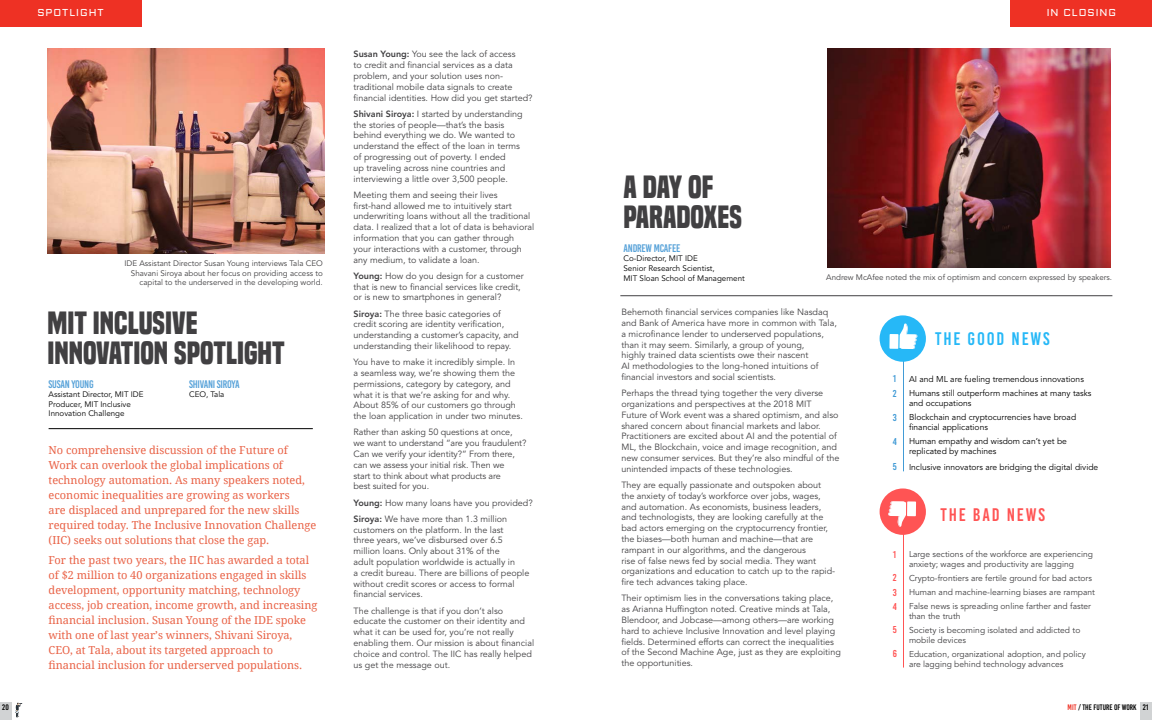
<style>
.page{position:relative;width:1152px;height:720px;background:#fff}
.page>*{position:absolute;margin:0;border:0;box-sizing:border-box;transform-origin:0 0}
.t1{font:700 30px/30px "Built Titling Rg";color:#414042}
.t2{font:18.2px "Base One";letter-spacing:.1em;color:#26b8f7}
.t3{font:18.2px "Base One";letter-spacing:.1em;color:#ff5454}
.t4{font:11px/15px "Droid Serif";color:#e96246}
.t5{font:11px "Base One";letter-spacing:-.02em;color:#59a3d9}
.t6{font:10px "Aldrich";letter-spacing:.1em;color:#fff}
.t7{font:10px/14.4px "Base One";color:#ff5454;text-align:justify}
.t8{font:10px/14.8px "Base One";color:#429bd6}
.t9{font:9px/10.8px "Avenir LT Std";color:#414042}
.t10{font:8.5px/13.8px "Avenir LT Std";color:#414042}
.t11{font:8.5px/13.8px "Avenir LT Std";color:#000}
.t12{font:8px/9.6px "Avenir LT Std";color:#414042;text-align:right}
.t13{font:8px/9.6px "Avenir LT Std";color:#000}
.t14{font:8px "Base One";color:#000}
.s1{font-weight:800}
.s2{color:#ee3124}
</style>
<div class="page">
<hr style="left:903px;top:356px;width:1px;height:115px;background:#429bd6">
<img style="left:48px;top:48px;width:276px;height:206px">
<img style="left:827px;top:48px;width:283px;height:219px">
<div style="left:0;top:0;width:141px;height:27px;background:#ee3124"></div>
<div style="left:1011px;top:0;width:141px;height:27px;background:#ee3124"></div>
<div style="left:879px;top:315px;width:47px;height:47px;background:#26b8f7;border-radius:50%"></div>
<svg style="left:899px;top:323px;width:19px;height:26px"></svg>
<svg style="left:889px;top:333px;width:10px;height:17px"></svg>
<div style="left:889px;top:334px;width:9px;height:15px;background:#fff"></div>
<div style="left:879px;top:488px;width:47px;height:47px;background:#ff5454;border-radius:50%"></div>
<svg style="left:888px;top:501px;width:18px;height:26px"></svg>
<div style="left:907px;top:501px;width:9px;height:15px;background:#fff"></div>
<hr style="left:49px;top:428px;width:264px;height:1px;background:#000">
<div style="left:0;top:702px;width:11px;height:18px;background:#d1d3d4"></div>
<hr style="left:903px;top:531px;width:1px;height:137px;background:#ff5454">
<svg style="left:15px;top:703px;width:8px;height:15px"></svg>
<hr style="left:620px;top:295px;width:492px;height:1px;background:#414042">
<div style="left:1141px;top:702px;width:11px;height:18px;background:#d1d3d4"></div>
<p class="t6" style="left:37px;top:6px;width:68px">SPOTLIGHT</p>
<p class="t14" style="left:2px;top:703px;width:8px">20</p>
<p class="t12" style="left:124px;top:259px;width:200px">IDE Assistant Director Susan Young interviews Tala CEO<br>Shavani Siroya about her focus on providing access to capital to the underserved in the developing world.</p>
<h1 class="t1" style="left:48px;top:308px;width:239px">MIT INCLUSIVE<br>INNOVATION SPOTLIGHT</h1>
<p class="t5" style="left:49px;top:378px;width:47px">SUSAN YOUNG</p>
<p class="t13" style="left:49px;top:390px;width:97px">Assistant Director, MIT IDE<br>Producer, MIT Inclusive<br>Innovation Challenge</p>
<p class="t5" style="left:189px;top:378px;width:52px">SHIVANI SIROYA</p>
<p class="t13" style="left:189px;top:390px;width:37px">CEO, Tala</p>
<p class="t4" style="left:49px;top:442px;width:269px">No comprehensive discussion of the Future of Work can overlook the global implications of technology automation. As many speakers noted, economic inequalities are growing as workers<br>are displaced and unprepared for the new skills required today. The Inclusive Innovation Challenge (IIC) seeks out solutions that close the gap.</p>
<p class="t4" style="left:49px;top:553px;width:270px">For the past two years, the IIC has awarded a total of $2 million to 40 organizations engaged in skills development, opportunity matching, technology access, job creation, income growth, and increasing financial inclusion. Susan Young of the IDE spoke with one of last year’s winners, Shivani Siroya, CEO, at Tala, about its targeted approach to financial inclusion for underserved populations.</p>
<p class="t9" style="left:354px;top:49px;width:181px"><span class="s1">Susan Young:</span> You see the lack of access<br>to credit and financial services as a data problem, and your solution uses non&shy;traditional mobile data signals to create financial identities. How did you get started?</p>
<p class="t9" style="left:354px;top:109px;width:171px"><span class="s1">Shivani Siroya:</span> I started by understanding the stories of people—that’s the basis behind everything we do. We wanted to understand the effect of the loan in terms of progressing out of poverty. I ended<br>up traveling across nine countries and interviewing a little over 3,500 people.</p>
<p class="t9" style="left:354px;top:190px;width:182px">Meeting them and seeing their lives first-hand allowed me to intuitively start underwriting loans without all the traditional data. I realized that a lot of data is behavioral information that you can gather through your interactions with a customer, through any medium, to validate a loan.</p>
<p class="t9" style="left:354px;top:271px;width:172px"><span class="s1">Young:</span> How do you design for a customer that is new to financial services like credit, or is new to smartphones in general?</p>
<p class="t9" style="left:354px;top:308px;width:167px"><span class="s1">Siroya:</span> The three basic categories of credit scoring are identity verification, understanding a customer’s capacity, and understanding their likelihood to repay.</p>
<p class="t9" style="left:354px;top:357px;width:171px">You have to make it incredibly simple. In<br>a seamless way, we’re showing them the permissions, category by category, and what it is that we’re asking for and why.<br>About 85% of our customers go through the loan application in under two minutes.</p>
<p class="t9" style="left:354px;top:427px;width:174px">Rather than asking 50 questions at once,<br>we want to understand “are you fraudulent?<br>Can we verify your identity?” From there, can we assess your initial risk. Then we<br>start to think about what products are<br>best suited for you.</p>
<p class="t9" style="left:354px;top:495px;width:181px;line-height:16.2px"><span class="s1">Young:</span> How many loans have you provided?<br><span class="s1">Siroya:</span> We have more than 1.3 million</p>
<p class="t9" style="left:354px;top:524px;width:177px">customers on the platform. In the last<br>three years, we’ve disbursed over 6.5 million loans. Only about 31% of the<br>adult population worldwide is actually in<br>a credit bureau. There are billions of people without credit scores or access to formal financial services.</p>
<p class="t9" style="left:354px;top:605px;width:182px">The challenge is that if you don’t also educate the customer on their identity and what it can be used for, you’re not really enabling them. Our mission is about financial choice and control. The IIC has really helped us get the message out.</p>
<h1 class="t1" style="left:624px;top:172px;width:120px">A DAY OF<br>PARADOXES</h1>
<p class="t5" style="left:624px;top:242px;width:58px">ANDREW McAFEE</p>
<p class="t13" style="left:624px;top:254px;width:123px">Co-Director, MIT IDE<br>Senior Research Scientist,<br>MIT Sloan School of Management</p>
<p class="t6" style="left:1047px;top:6px;width:71px">IN CLOSING</p>
<p class="t12" style="left:826px;top:273px;width:287px">Andrew McAfee noted the mix of optimism and concern expressed by speakers.</p>
<p class="t9" style="left:621px;top:307px;width:217px">Behemoth financial services companies like Nasdaq and Bank of America have more in common with Tala, a microfinance lender to underserved populations, than it may seem. Similarly, a group of young,<br>highly trained data scientists owe their nascent<br>AI methodologies to the long-honed intuitions of financial investors and social scientists.</p>
<p class="t9" style="left:621px;top:388px;width:220px">Perhaps the thread tying together the very diverse organizations and perspectives at the 2018 MIT Future of Work event was a shared optimism, and also shared concern about financial markets and labor.<br>Practitioners are excited about AI and the potential of ML, the Blockchain, voice and image recognition, and new consumer services. But they’re also mindful of the unintended impacts of these technologies.</p>
<p class="t9" style="left:621px;top:480px;width:215px">They are equally passionate and outspoken about the anxiety of today’s workforce over jobs, wages, and automation. As economists, business leaders, and technologists, they are looking carefully at the bad actors emerging on the cryptocurrency frontier, the biases—both human and machine—that are rampant in our algorithms, and the dangerous<br>rise of false news fed by social media. They want organizations and education to catch up to the rapid&shy;fire tech advances taking place.</p>
<p class="t9" style="left:621px;top:593px;width:221px">Their optimism lies in the conversations taking place, as Arianna Huffington noted. Creative minds at Tala, Blendoor, and Jobcase—among others—are working hard to achieve Inclusive Innovation and level playing fields. Determined efforts can correct the inequalities of the Second Machine Age, just as they are exploiting the opportunities.</p>
<p class="t8" style="left:893px;top:371px;width:5px">1<br>2</p>
<p class="t8" style="left:893px;top:410px;width:5px">3</p>
<p class="t8" style="left:893px;top:434px;width:6px">4</p>
<p class="t8" style="left:893px;top:459px;width:5px">5</p>
<h2 class="t2" style="left:935px;top:329px;width:116px">THE GOOD NEWS</h2>
<p class="t11" style="left:909px;top:373px;width:184px">AI and ML are fueling tremendous innovations<br>Humans still outperform machines at many tasks</p>
<p class="t11" style="left:909px;top:397px;width:169px">and occupations<br>Blockchain and cryptocurrencies have broad</p>
<p class="t11" style="left:909px;top:421px;width:159px">financial applications<br>Human empathy and wisdom can’t yet be</p>
<p class="t11" style="left:909px;top:444px;width:191px;line-height:15.6px">replicated by machines<br>Inclusive innovators are bridging the digital divide</p>
<p class="t7" style="left:893px;top:547px;width:5px">1</p>
<p class="t7" style="left:893px;top:571px;width:6px">2<br>3<br>4</p>
<p class="t7" style="left:893px;top:623px;width:5px">5</p>
<p class="t7" style="left:893px;top:646px;width:6px">6</p>
<h2 class="t3" style="left:940px;top:505px;width:106px">THE BAD NEWS</h2>
<p class="t10" style="left:909px;top:549px;width:186px;line-height:10.2px">Large sections of the workforce are experiencing anxiety; wages and productivity are lagging</p>
<p class="t10" style="left:909px;top:572px;width:188px">Crypto-frontiers are fertile ground for bad actors<br>Human and machine-learning biases are rampant<br>False news is spreading online farther and faster</p>
<p class="t10" style="left:909px;top:609px;width:173px">than the truth<br>Society is becoming isolated and addicted to</p>
<p class="t10" style="left:909px;top:633px;width:178px">mobile devices<br>Education, organizational adoption, and policy</p>
<p class="t10" style="left:909px;top:657px;width:156px">are lagging behind technology advances</p>
<p class="t14" style="left:1068px;top:703px;width:83px"><span class="s2">MIT</span> / THE FUTURE OF WORK 21</p>
</div>
